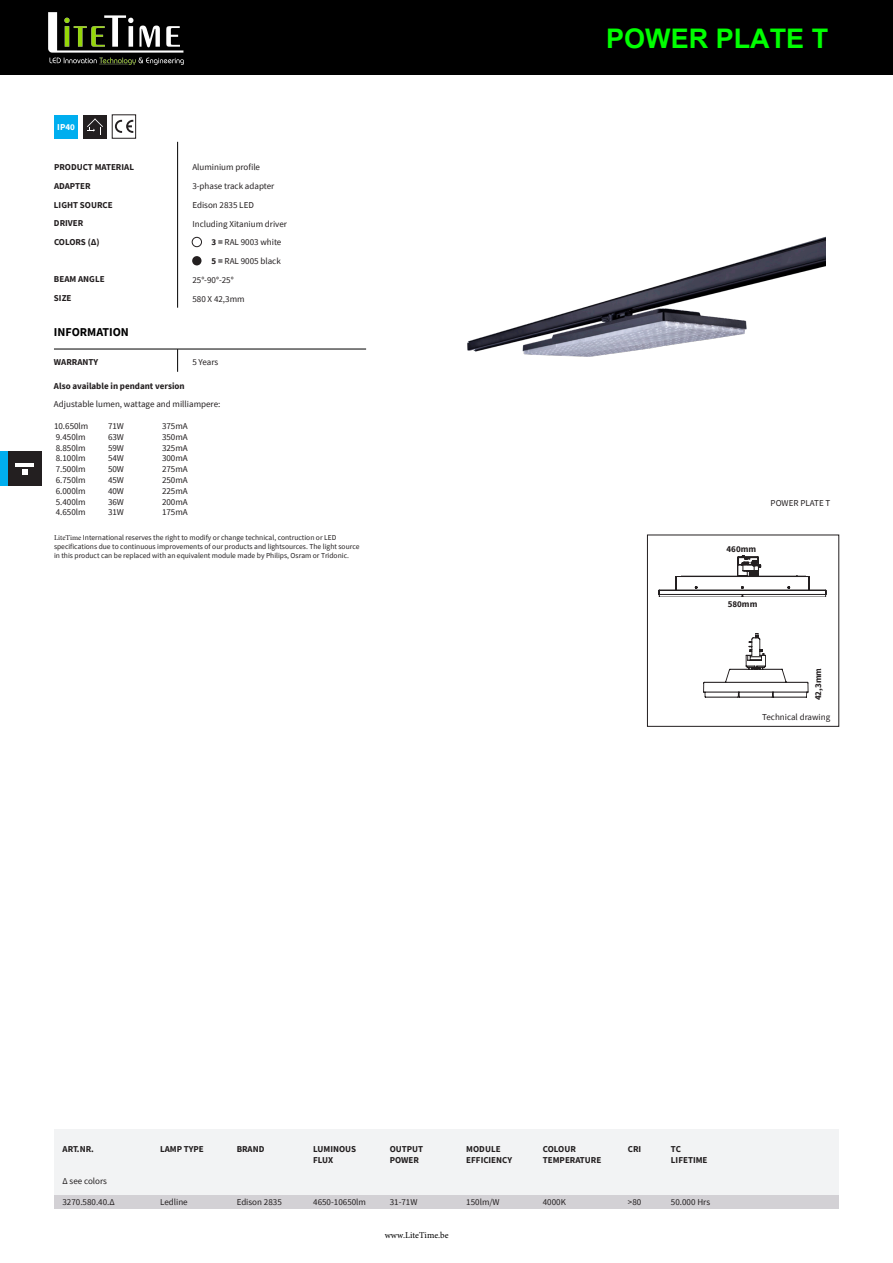
<style>
.page{position:relative;width:893px;height:1263px;background:#fff}
.page>*{position:absolute;margin:0;border:0;box-sizing:border-box;transform-origin:0 0}
.t1{font:700 27px "Arial";color:#0f0}
.t2{font:700 12px "Source Sans Pro";color:#000}
.t3{font:9px "Source Sans Pro";color:#231f20}
.t4{font:700 9px "Source Sans Pro";color:#231f20}
.t5{font:9px "Minion Pro";color:#000}
.t6{font:700 9px "Source Sans Pro";color:#fff}
.t7{font:7.5px/9px "Source Sans Pro";color:#231f20}
.s1{font-weight:700}
.s2{font-family:"Minion Pro"}
</style>
<div class="page">
<div style="left:8px;top:451px;width:34px;height:35px;background:#231f20"></div>
<div style="left:0;top:451px;width:8px;height:35px;background:#00aeef"></div>
<hr style="left:16px;top:463px;width:18px;height:4px;background:#fff">
<svg style="left:22px;top:469px;width:6px;height:5px"></svg>
<img style="left:467px;top:237px;width:358px;height:120px">
<div style="left:54px;top:115px;width:24px;height:23px;background:#00aeef"></div>
<div style="left:54px;top:1194px;width:106px;height:15px;background:#d3d1d5"></div>
<div style="left:160px;top:1195px;width:77px;height:14px;background:#d3d1d5"></div>
<div style="left:237px;top:1195px;width:76px;height:14px;background:#d3d1d5"></div>
<div style="left:313px;top:1195px;width:77px;height:14px;background:#d3d1d5"></div>
<div style="left:390px;top:1195px;width:76px;height:14px;background:#d3d1d5"></div>
<div style="left:466px;top:1195px;width:77px;height:14px;background:#d3d1d5"></div>
<div style="left:543px;top:1195px;width:85px;height:14px;background:#d3d1d5"></div>
<div style="left:628px;top:1195px;width:43px;height:14px;background:#d3d1d5"></div>
<div style="left:671px;top:1195px;width:76px;height:14px;background:#d3d1d5"></div>
<div style="left:747px;top:1195px;width:92px;height:14px;background:#d3d1d5"></div>
<div style="left:54px;top:1130px;width:785px;height:65px;background:#f2f3f4"></div>
<div style="left:83px;top:115px;width:24px;height:23px;background:#231f20"></div>
<svg style="left:87px;top:118px;width:16px;height:17px"></svg>
<div style="left:192px;top:237px;width:10px;height:10px;border:1px solid #231f20;border-radius:50%"></div>
<hr style="left:54px;top:349px;width:312px;height:1px;background:#000">
<div style="left:192px;top:256px;width:10px;height:9px;background:#231f20;border-radius:50%"></div>
<hr style="left:177px;top:142px;width:1px;height:166px;background:#000">
<svg style="left:177px;top:349px;width:1px;height:23px"></svg>
<svg style="left:658px;top:555px;width:169px;height:42px"></svg>
<hr style="left:892px;top:629px;width:1px;height:84px;background:#231f20">
<div style="left:675px;top:554px;width:5px;height:22px;background:#fff"></div>
<div style="left:806px;top:554px;width:5px;height:22px;background:#fff"></div>
<svg style="left:703px;top:633px;width:106px;height:65px"></svg>
<hr style="left:783px;top:668px;width:26px;height:3px;background:#fff">
<svg style="left:115px;top:120px;width:18px;height:13px"></svg>
<div style="left:0;top:0;width:893px;height:75px;background:#000"></div>
<img style="left:49px;top:12px;width:134px;height:52px">
<p class="t6" style="left:57px;top:121px;width:19px">IP40</p>
<p class="t4" style="left:54px;top:161px;width:82px">PRODUCT MATERIAL</p>
<p class="t3" style="left:192px;top:161px;width:69px">Aluminium profile</p>
<p class="t4" style="left:54px;top:180px;width:38px">ADAPTER</p>
<p class="t4" style="left:54px;top:198px;width:60px">LIGHT SOURCE</p>
<p class="t4" style="left:54px;top:217px;width:31px">DRIVER</p>
<p class="t3" style="left:192px;top:180px;width:83px">3-phase track adapter</p>
<p class="t3" style="left:192px;top:199px;width:63px">Edison 2835 LED</p>
<p class="t3" style="left:192px;top:218px;width:96px">Including Xitanium driver</p>
<p class="t4" style="left:54px;top:236px;width:47px">COLORS (∆)</p>
<p class="t3" style="left:211px;top:237px;width:71px"><span class="s1">3 =</span> RAL 9003 white</p>
<p class="t3" style="left:211px;top:255px;width:71px"><span class="s1">5 =</span> RAL 9005 black</p>
<p class="t4" style="left:54px;top:273px;width:52px">BEAM ANGLE</p>
<p class="t3" style="left:192px;top:274px;width:43px">25°-90°-25°</p>
<p class="t4" style="left:54px;top:292px;width:19px">SIZE</p>
<p class="t3" style="left:192px;top:293px;width:54px">580 X 42,3mm</p>
<p class="t2" style="left:54px;top:324px;width:76px">INFORMATION</p>
<p class="t4" style="left:54px;top:356px;width:46px">WARRANTY</p>
<p class="t3" style="left:192px;top:356px;width:27px">5 Years</p>
<p class="t4" style="left:54px;top:379px;width:132px">Also available in pendant version</p>
<p class="t3" style="left:54px;top:399px;width:168px">Adjustable lumen, wattage and milliampere:</p>
<p class="t3" style="left:54px;top:420px;width:36px">10.650lm</p>
<p class="t3" style="left:108px;top:420px;width:18px">71W</p>
<p class="t3" style="left:162px;top:420px;width:27px">375mA</p>
<p class="t3" style="left:56px;top:431px;width:31px">9.450lm</p>
<p class="t3" style="left:108px;top:431px;width:18px">63W</p>
<p class="t3" style="left:162px;top:431px;width:27px">350mA</p>
<p class="t3" style="left:56px;top:442px;width:31px">8.850lm</p>
<p class="t3" style="left:108px;top:442px;width:18px">59W</p>
<p class="t3" style="left:162px;top:442px;width:27px">325mA</p>
<p class="t3" style="left:56px;top:453px;width:31px">8.100lm</p>
<p class="t3" style="left:108px;top:453px;width:18px">54W</p>
<p class="t3" style="left:162px;top:453px;width:27px">300mA</p>
<p class="t3" style="left:56px;top:463px;width:31px">7.500lm</p>
<p class="t3" style="left:108px;top:463px;width:18px">50W</p>
<p class="t3" style="left:162px;top:463px;width:27px">275mA</p>
<p class="t3" style="left:56px;top:474px;width:31px">6.750lm</p>
<p class="t3" style="left:108px;top:474px;width:18px">45W</p>
<p class="t3" style="left:162px;top:474px;width:27px">250mA</p>
<p class="t3" style="left:56px;top:485px;width:31px">6.000lm</p>
<p class="t3" style="left:108px;top:485px;width:18px">40W</p>
<p class="t3" style="left:162px;top:485px;width:27px">225mA</p>
<p class="t3" style="left:56px;top:496px;width:31px">5.400lm</p>
<p class="t3" style="left:108px;top:496px;width:18px">36W</p>
<p class="t3" style="left:162px;top:496px;width:27px">200mA</p>
<p class="t3" style="left:56px;top:507px;width:31px">4.650lm</p>
<p class="t3" style="left:108px;top:507px;width:18px">31W</p>
<p class="t3" style="left:162px;top:507px;width:27px">175mA</p>
<p class="t7" style="left:54px;top:532px;width:307px"><span class="s2">LiteTime</span> International reserves the right to modify or change technical, contruction or LED specifications due to continuous improvements of our products and lightsources. The light source in this product can be replaced with an equivalent module made by Philips, Osram or Tridonic.</p>
<h1 class="t1" style="left:606px;top:21px;width:224px">POWER PLATE T</h1>
<p class="t3" style="left:771px;top:497px;width:61px">POWER PLATE T</p>
<p class="t4" style="left:726px;top:543px;width:31px">460mm</p>
<p class="t4" style="left:728px;top:598px;width:31px">580mm</p>
<p class="t4" style="left:812px;top:700px;width:34px;rotate:-90deg">42,3mm</p>
<p class="t3" style="left:762px;top:712px;width:70px">Technical drawing</p>
<p class="t4" style="left:63px;top:1143px;width:33px">ART.NR.</p>
<p class="t3" style="left:63px;top:1175px;width:46px">∆ see colors</p>
<p class="t4" style="left:160px;top:1143px;width:45px">LAMP TYPE</p>
<p class="t4" style="left:237px;top:1143px;width:29px">BRAND</p>
<p class="t4" style="left:390px;top:1143px;width:35px">OUTPUT</p>
<p class="t4" style="left:390px;top:1153px;width:31px">POWER</p>
<p class="t4" style="left:313px;top:1143px;width:44px">LUMINOUS</p>
<p class="t4" style="left:313px;top:1153px;width:22px">FLUX</p>
<p class="t4" style="left:466px;top:1143px;width:36px">MODULE</p>
<p class="t4" style="left:466px;top:1153px;width:47px">EFFICIENCY</p>
<p class="t4" style="left:543px;top:1143px;width:35px">COLOUR</p>
<p class="t4" style="left:543px;top:1153px;width:60px">TEMPERATURE</p>
<p class="t4" style="left:628px;top:1143px;width:15px">CRI</p>
<p class="t4" style="left:671px;top:1143px;width:11px">TC</p>
<p class="t4" style="left:671px;top:1153px;width:38px">LIFETIME</p>
<p class="t3" style="left:63px;top:1196px;width:54px">3270.580.40.∆</p>
<p class="t3" style="left:160px;top:1197px;width:29px">Ledline</p>
<p class="t3" style="left:237px;top:1197px;width:47px">Edison 2835</p>
<p class="t3" style="left:313px;top:1197px;width:54px">4650-10650lm</p>
<p class="t3" style="left:390px;top:1197px;width:29px">31-71W</p>
<p class="t3" style="left:466px;top:1197px;width:35px">150lm/W</p>
<p class="t3" style="left:543px;top:1197px;width:25px">4000K</p>
<p class="t3" style="left:628px;top:1197px;width:15px">&gt;80</p>
<p class="t3" style="left:671px;top:1197px;width:41px">50.000 Hrs</p>
<p class="t5" style="left:385px;top:1229px;width:65px">www.LiteTime.be</p>
</div>
